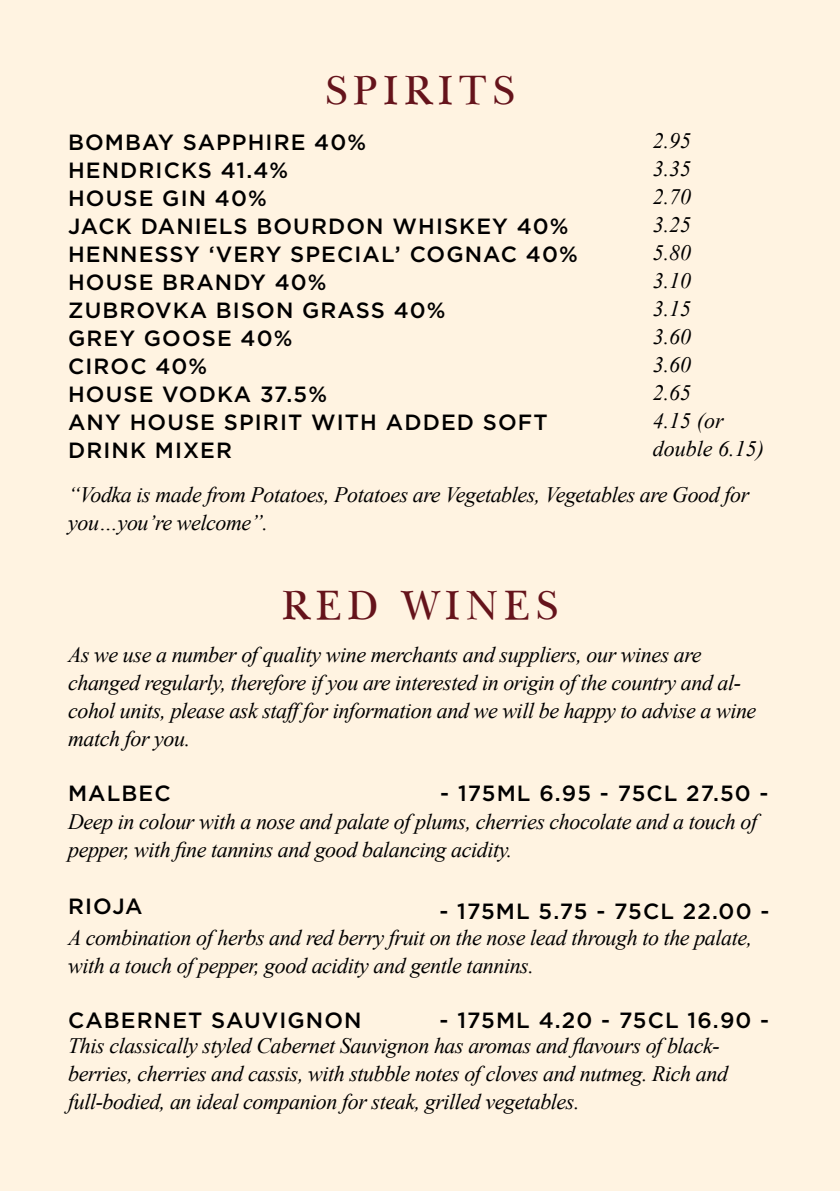
<style>
.page{position:relative;width:840px;height:1191px;background:#fff}
.page>*{position:absolute;margin:0;border:0;box-sizing:border-box;transform-origin:0 0}
.t1{font:42px "TR Baez";letter-spacing:.14em;color:#65131b}
.t2{font:italic 22px/28px "Times New Roman";letter-spacing:-.02em;color:#000}
.t3{font:500 22px/28px "Gotham";letter-spacing:.05em;color:#000}
.t4{font:italic 22px/28px "Times New Roman";color:#000}
</style>
<div class="page">
<div style="left:0;top:0;width:839px;height:1191px;background:#fff3e1"></div>
<h1 class="t1" style="left:325px;top:65px;width:191px">SPIRITS</h1>
<p class="t3" style="left:68px;top:128px;width:511px">BOMBAY SAPPHIRE 40%<br>HENDRICKS 41.4%<br>HOUSE GIN 40%<br>JACK DANIELS BOURDON WHISKEY 40%<br>HENNESSY ‘VERY SPECIAL’ COGNAC 40%<br>HOUSE BRANDY 40%<br>ZUBROVKA BISON GRASS 40%<br>GREY GOOSE 40%<br>CIROC 40%<br>HOUSE VODKA 37.5%<br>ANY HOUSE SPIRIT WITH ADDED SOFT<br>DRINK MIXER</p>
<p class="t4" style="left:652px;top:126px;width:113px">2.95<br>3.35<br>2.70<br>3.25<br>5.80<br>3.10<br>3.15<br>3.60<br>3.60<br>2.65<br>4.15 (or double 6.15)</p>
<p class="t2" style="left:68px;top:480px;width:682px">“Vodka is made from Potatoes, Potatoes are Vegetables, Vegetables are Good for you…you’re welcome”.</p>
<h1 class="t1" style="left:282px;top:579px;width:277px">RED WINES</h1>
<p class="t2" style="left:68px;top:640px;width:689px">As we use a number of quality wine merchants and suppliers, our wines are changed regularly, therefore if you are interested in origin of the country and al&shy;cohol units, please ask staff for information and we will be happy to advise a wine match for you.</p>
<p class="t3" style="left:68px;top:778px;width:104px">MALBEC</p>
<p class="t2" style="left:68px;top:807px;width:690px">Deep in colour with a nose and palate of plums, cherries chocolate and a touch of pepper, with fine tannins and good balancing acidity.</p>
<p class="t3" style="left:440px;top:778px;width:329px">- 175ML 6.95 - 75CL 27.50 -</p>
<p class="t3" style="left:68px;top:892px;width:76px">RIOJA</p>
<p class="t2" style="left:68px;top:922px;width:685px">A combination of herbs and red berry fruit on the nose lead through to the palate, with a touch of pepper, good acidity and gentle tannins.</p>
<p class="t3" style="left:439px;top:896px;width:331px">- 175ML 5.75 - 75CL 22.00 -</p>
<p class="t3" style="left:439px;top:1005px;width:331px">- 175ML 4.20 - 75CL 16.90 -</p>
<p class="t3" style="left:68px;top:1005px;width:295px">CABERNET SAUVIGNON</p>
<p class="t2" style="left:68px;top:1031px;width:661px">This classically styled Cabernet Sauvignon has aromas and flavours of black&shy;berries, cherries and cassis, with stubble notes of cloves and nutmeg. Rich and full-bodied, an ideal companion for steak, grilled vegetables.</p>
</div>
